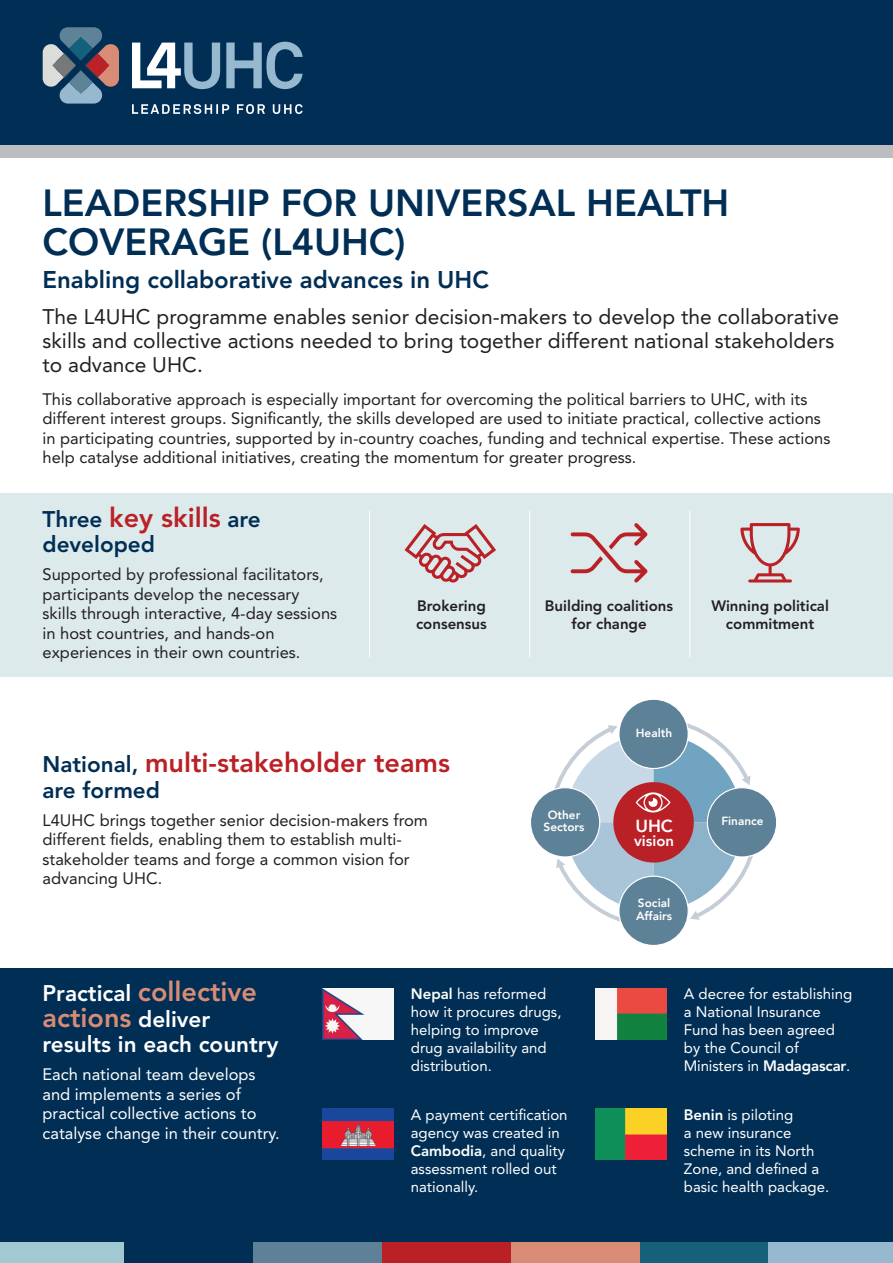
<style>
.page{position:relative;width:893px;height:1263px;background:#fff}
.page>*{position:absolute;margin:0;border:0;box-sizing:border-box;transform-origin:0 0}
.t1{font:800 37.5px/39px "Avenir";color:#002e54}
.t2{font:800 27px "Avenir";color:#ba2126}
.t3{font:800 27px/25.5px "Avenir";color:#d88c75}
.t4{font:800 24px "Avenir";color:#002e54}
.t5{font:800 22.5px "Avenir";color:#fff}
.t6{font:800 22.5px "Avenir";color:#002e54}
.t7{font:21px/24px "Avenir";color:#231f20}
.t8{font:800 17.4px "Avenir";color:#fff}
.t9{font:16.5px/19.5px "Avenir";color:#231f20}
.t10{font:16.5px/19.5px "Avenir";color:#fff}
.t11{font:15px/18px "Avenir";color:#fff}
.t12{font:800 15px/18px "Avenir";color:#231f20;text-align:center}
.t13{font:800 15px "Avenir";color:#fff}
.t14{font:800 11.85px/12.6px "Avenir";color:#fff}
.s1{font-size:22.5px;color:#002e54}
.s2{font-size:22.5px;color:#fff}
.s3{font-weight:800}
</style>
<div class="page">
<div style="left:0;top:493px;width:893px;height:184px;background:#dceaec"></div>
<div style="left:0;top:0;width:893px;height:145px;background:#002e54"></div>
<div style="left:0;top:145px;width:893px;height:13px;background:#bcbdc0"></div>
<div style="left:0;top:1242px;width:124px;height:21px;background:#a1c9d1"></div>
<div style="left:124px;top:1242px;width:129px;height:21px;background:#002e54"></div>
<div style="left:253px;top:1242px;width:129px;height:21px;background:#5d8196"></div>
<div style="left:382px;top:1242px;width:129px;height:21px;background:#ba2126"></div>
<div style="left:511px;top:1242px;width:129px;height:21px;background:#d88c75"></div>
<div style="left:640px;top:1242px;width:129px;height:21px;background:#15617a"></div>
<div style="left:769px;top:1242px;width:124px;height:21px;background:#97b9d0"></div>
<div style="left:0;top:968px;width:893px;height:274px;background:#002e54"></div>
<svg style="left:132px;top:42px;width:171px;height:47px"></svg>
<svg style="left:43px;top:27px;width:76px;height:77px"></svg>
<svg style="left:132px;top:104px;width:171px;height:10px"></svg>
<hr style="left:369px;top:510px;width:1px;height:147px;background:#fff">
<hr style="left:689px;top:510px;width:1px;height:147px;background:#fff">
<hr style="left:529px;top:510px;width:1px;height:147px;background:#fff">
<img style="left:322px;top:988px;width:72px;height:51px">
<img style="left:322px;top:1109px;width:72px;height:51px">
<img style="left:595px;top:1109px;width:72px;height:51px">
<img style="left:595px;top:988px;width:72px;height:51px">
<svg style="left:404px;top:524px;width:92px;height:58px"></svg>
<svg style="left:570px;top:523px;width:78px;height:60px"></svg>
<svg style="left:740px;top:523px;width:60px;height:59px"></svg>
<div style="left:619px;top:699px;width:69px;height:69px;background:#5d8196;border-radius:50%"></div>
<div style="left:707px;top:788px;width:70px;height:69px;background:#5d8196;border-radius:50%"></div>
<svg style="left:554px;top:719px;width:204px;height:205px"></svg>
<div style="left:619px;top:876px;width:69px;height:69px;background:#5d8196;border-radius:50%"></div>
<div style="left:618px;top:875px;width:71px;height:71px;border:1px solid #fff;border-radius:50%"></div>
<div style="left:530px;top:788px;width:70px;height:69px;background:#5d8196;border-radius:50%"></div>
<div style="left:530px;top:787px;width:70px;height:70px;border:1px solid #fff;border-radius:50%"></div>
<h1 class="t1" style="left:43px;top:183px;width:688px">LEADERSHIP FOR UNIVERSAL HEALTH<br>COVERAGE (L4UHC)</h1>
<h3 class="t4" style="left:43px;top:265px;width:448px">Enabling collaborative advances in UHC</h3>
<p class="t7" style="left:43px;top:305px;width:798px">The L4UHC programme enables senior decision-makers to develop the collaborative skills and collective actions needed to bring together different national stakeholders to advance UHC.</p>
<p class="t9" style="left:43px;top:389px;width:789px">This collaborative approach is especially important for overcoming the political barriers to UHC, with its different interest groups. Significantly, the skills developed are used to initiate practical, collective actions in participating countries, supported by in-country coaches, funding and technical expertise. These actions help catalyse additional initiatives, creating the momentum for greater progress.</p>
<h2 class="t2" style="left:43px;top:501px;width:220px"><span class="s1">Three</span> key skills <span class="s1">are</span></h2>
<h3 class="t6" style="left:43px;top:531px;width:114px">developed</h3>
<p class="t9" style="left:43px;top:565px;width:296px">Supported by professional facilitators, participants develop the necessary skills through interactive, 4-day sessions in host countries, and hands-on experiences in their own countries.</p>
<p class="t12" style="left:416px;top:597px;width:72px;text-align:left">Brokering consensus</p>
<p class="t12" style="left:711px;top:597px;width:119px">Winning political commitment</p>
<p class="t12" style="left:545px;top:597px;width:130px">Building coalitions for change</p>
<h2 class="t2" style="left:43px;top:747px;width:409px"><span class="s1">National,</span> multi-stakeholder teams</h2>
<h3 class="t6" style="left:43px;top:776px;width:119px">are formed</h3>
<p class="t9" style="left:43px;top:810px;width:387px">L4UHC brings together senior decision-makers from different fields, enabling them to establish multi&shy;stakeholder teams and forge a common vision for advancing UHC.</p>
<p class="t14" style="left:544px;top:808px;width:42px;text-align:center">Other<br>Sectors</p>
<p class="t14" style="left:636px;top:726px;width:38px">Health</p>
<p class="t8" style="left:635px;top:812px;width:39px">UHC</p>
<p class="t13" style="left:634px;top:829px;width:41px">vision</p>
<p class="t14" style="left:636px;top:896px;width:37px">Social<br>Affairs</p>
<p class="t14" style="left:721px;top:814px;width:44px">Finance</p>
<h2 class="t3" style="left:43px;top:979px;width:216px"><span class="s2">Practical</span> collective actions <span class="s2">deliver</span></h2>
<h3 class="t5" style="left:43px;top:1031px;width:237px">results in each country</h3>
<p class="t10" style="left:43px;top:1065px;width:239px">Each national team develops and implements a series of practical collective actions to catalyse change in their country.</p>
<p class="t11" style="left:684px;top:985px;width:170px">A decree for establishing a National Insurance<br>Fund has been agreed by the Council of<br>Ministers in <span class="s3">Madagascar</span>.</p>
<p class="t11" style="left:411px;top:985px;width:152px"><span class="s3">Nepal</span> has reformed how it procures drugs, helping to improve drug availability and distribution.</p>
<p class="t11" style="left:411px;top:1106px;width:158px">A payment certification agency was created in<br><span class="s3">Cambodia</span>, and quality assessment rolled out nationally.</p>
<p class="t11" style="left:684px;top:1106px;width:147px"><span class="s3">Benin</span> is piloting<br>a new insurance scheme in its North<br>Zone, and defined a basic health package.</p>
</div>
